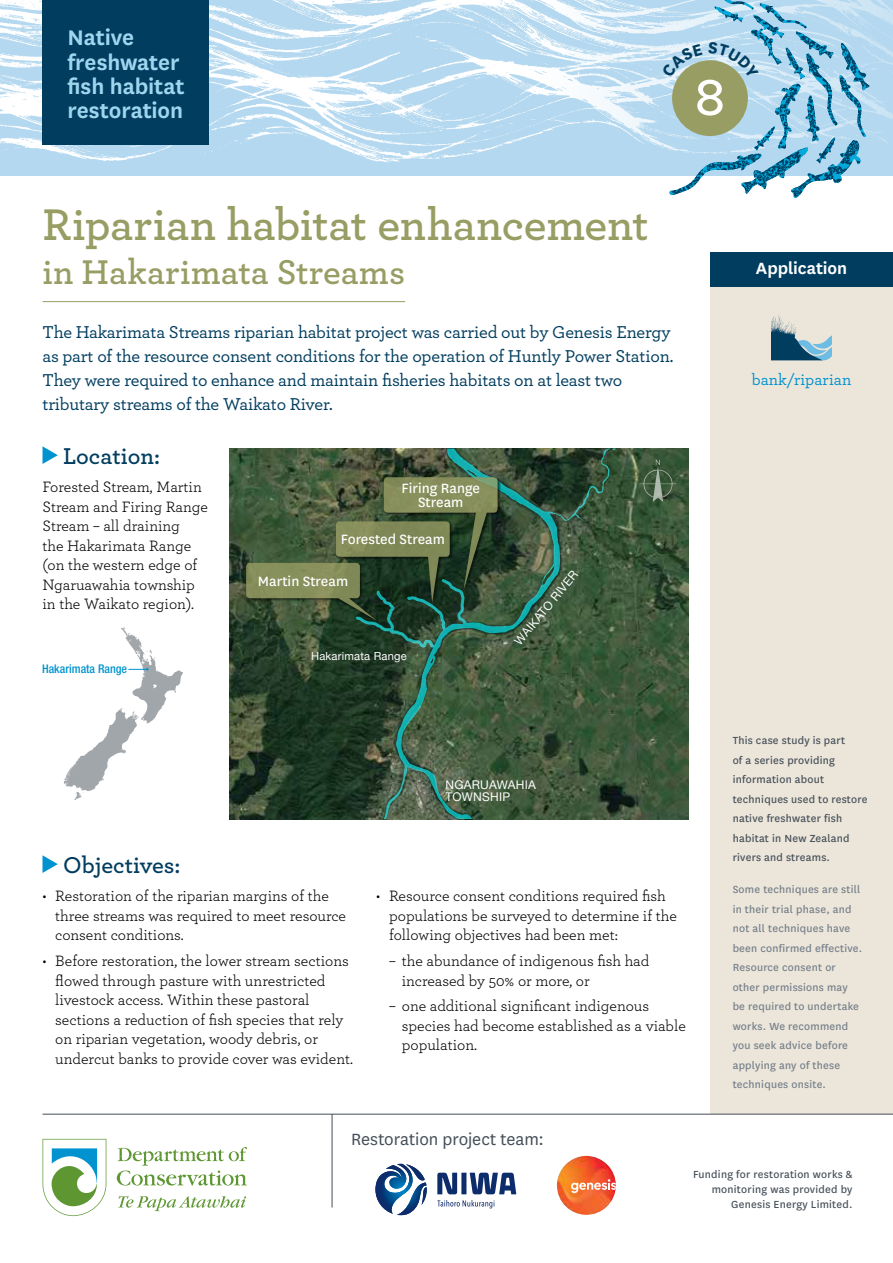
<style>
.page{position:relative;width:893px;height:1263px;background:#fff}
.page>*{position:absolute;margin:0;border:0;box-sizing:border-box;transform-origin:0 0}
.t1{font:600 52.95px "Archer";color:#fff}
.t2{font:600 46.5px "Archer";letter-spacing:-.01em;color:#989d64}
.t3{font:600 36px "Archer";color:#989d64}
.t4{font:600 24.75px/24.2px "National";letter-spacing:-.005em;color:#9fd6ef}
.t5{font:600 24px "Archer";color:#003d5f}
.t6{font:19.05px "National";letter-spacing:-.005em;color:#444e57}
.t7{font:600 19.05px "National";letter-spacing:-.005em;color:#fff}
.t8{font:500 18px/24px "Archer";letter-spacing:-.01em;color:#003d5f}
.t9{font:500 16.5px "Archer";letter-spacing:.005em;color:#0093d0}
.t10{font:15.75px/19.5px "Archer";color:#000}
.t11{font:15.75px/13.5px "National";color:#fff;text-align:center}
.t12{font:12px/19.5px "National";letter-spacing:.02em;color:#737e88}
.t13{font:12px/19.5px "National";letter-spacing:.02em;color:#444e57}
.t14{font:12px/12px "Helvetica Neue";letter-spacing:.02em;color:#fff}
.t15{font:500 condensed 12px "Helvetica Neue LT Std";color:#0093d0}
.t16{font:11.85px "Helvetica Neue";color:#fff}
.t17{font:11.1px "Helvetica Neue";letter-spacing:.02em;color:#fff}
</style>
<div class="page">
<svg style="left:43px;top:1139px;width:63px;height:77px"></svg>
<svg style="left:118px;top:1195px;width:128px;height:16px"></svg>
<svg style="left:117px;top:1147px;width:130px;height:39px"></svg>
<img style="left:0;top:0;width:893px;height:176px">
<div style="left:43px;top:0;width:166px;height:145px;background:#003d5f"></div>
<div style="left:710px;top:286px;width:183px;height:828px;background:#ebe5da"></div>
<div style="left:710px;top:252px;width:183px;height:34px;background:#003d5f"></div>
<hr style="left:43px;top:1114px;width:850px;height:1px;background:#444e57">
<hr style="left:332px;top:1114px;width:1px;height:93px;background:#444e57">
<hr style="left:43px;top:301px;width:362px;height:1px;background:#989d64">
<svg style="left:43px;top:855px;width:15px;height:18px"></svg>
<svg style="left:43px;top:446px;width:15px;height:18px"></svg>
<img style="left:230px;top:449px;width:459px;height:370px">
<svg style="left:639px;top:460px;width:38px;height:42px;background:#4b654a"></svg>
<svg style="left:384px;top:448px;width:232px;height:371px;background:#3e5a41"></svg>
<div style="left:383px;top:477px;width:118px;height:117px;background:#000;opacity:.75"></div>
<svg style="left:246px;top:477px;width:252px;height:173px;background:#495f3f"></svg>
<img style="left:557px;top:1156px;width:58px;height:59px">
<svg style="left:571px;top:1179px;width:45px;height:14px"></svg>
<svg style="left:375px;top:1164px;width:52px;height:51px"></svg>
<div style="left:461px;top:1173px;width:5px;height:21px;background:#0d2c6c"></div>
<svg style="left:470px;top:1173px;width:46px;height:21px"></svg>
<svg style="left:437px;top:1173px;width:20px;height:21px"></svg>
<svg style="left:437px;top:1200px;width:58px;height:8px"></svg>
<svg style="left:771px;top:315px;width:61px;height:46px"></svg>
<svg style="left:64px;top:627px;width:119px;height:173px"></svg>
<svg style="left:662px;top:0;width:208px;height:198px;background:#a3c8d5"></svg>
<h3 class="t4" style="left:68px;top:24px;width:119px">Native freshwater fish habitat restoration</h3>
<h1 class="t1" style="left:695px;top:58px;width:32px">8</h1>
<h2 class="t2" style="left:43px;top:189px;width:608px">Riparian habitat enhancement</h2>
<h3 class="t3" style="left:43px;top:245px;width:364px">in Hakarimata Streams</h3>
<p class="t8" style="left:43px;top:319px;width:632px">The Hakarimata Streams riparian habitat project was carried out by Genesis Energy as part of the resource consent conditions for the operation of Huntly Power Station.<br>They were required to enhance and maintain fisheries habitats on at least two tributary streams of the Waikato River.</p>
<h3 class="t5" style="left:63px;top:438px;width:98px">Location:</h3>
<p class="t10" style="left:43px;top:476px;width:167px">Forested Stream, Martin<br>Stream and Firing Range<br>Stream – all draining<br>the Hakarimata Range (on the western edge of<br>Ngaruawahia township in the Waikato region).</p>
<p class="t15" style="left:42px;top:661px;width:87px">Hakarimata Range</p>
<p class="t11" style="left:401px;top:481px;width:80px">Firing Range<br>Stream</p>
<p class="t11" style="left:341px;top:531px;width:106px">Forested Stream</p>
<p class="t11" style="left:258px;top:573px;width:92px">Martin Stream</p>
<p class="t17" style="left:311px;top:648px;width:97px">Hakarimata Range</p>
<p class="t16" style="left:510px;top:637px;width:93px;rotate:-50deg">WAIKATO RIVER</p>
<p class="t7" style="left:756px;top:255px;width:93px">Application</p>
<p class="t9" style="left:752px;top:368px;width:101px">bank/riparian</p>
<h3 class="t5" style="left:63px;top:847px;width:119px">Objectives:</h3>
<p class="t10" style="left:55px;top:885px;width:292px;text-indent:-13px">• Restoration of the riparian margins of the three streams was required to meet resource consent conditions.</p>
<p class="t10" style="left:55px;top:950px;width:299px;text-indent:-13px">• Before restoration, the lower stream sections flowed through pasture with unrestricted livestock access. Within these pastoral sections a reduction of fish species that rely on riparian vegetation, woody debris, or undercut banks to provide cover was evident.</p>
<p class="t14" style="left:445px;top:779px;width:92px">NGARUAWAHIA<br>TOWNSHIP</p>
<p class="t10" style="left:389px;top:885px;width:289px;text-indent:-13px">• Resource consent conditions required fish populations be surveyed to determine if the following objectives had been met:</p>
<p class="t10" style="left:402px;top:950px;width:249px;text-indent:-13px">– the abundance of indigenous fish had increased by 50% or more, or</p>
<p class="t10" style="left:402px;top:996px;width:286px;text-indent:-13px">– one additional significant indigenous species had become established as a viable population.</p>
<p class="t13" style="left:733px;top:730px;width:136px">This case study is part<br>of a series providing information about techniques used to restore native freshwater fish habitat in New Zealand rivers and streams.</p>
<p class="t12" style="left:733px;top:879px;width:131px">Some techniques are still in their trial phase, and not all techniques have been confirmed effective.<br>Resource consent or other permissions may be required to undertake works. We recommend you seek advice before applying any of these techniques onsite.</p>
<p class="t6" style="left:351px;top:1127px;width:194px">Restoration project team:</p>
<p class="t13" style="left:693px;top:1166px;width:161px;line-height:15px;text-align:right">Funding for restoration works &amp; monitoring was provided by<br>Genesis Energy Limited.</p>
</div>
